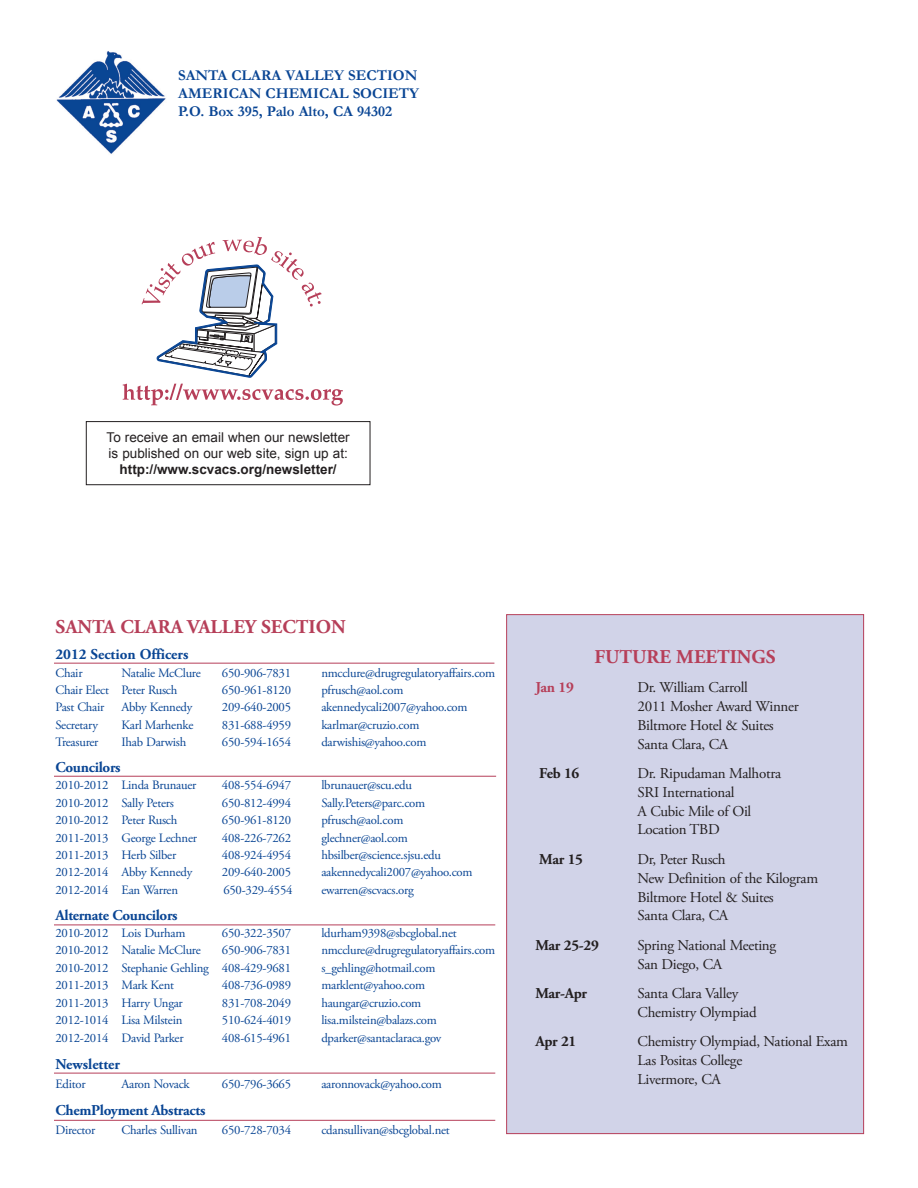
<style>
.page{position:relative;width:918px;height:1188px;background:#fff}
.page>*{position:absolute;margin:0;border:0;box-sizing:border-box;transform-origin:0 0}
.t1{font:700 19.5px "Adobe Garamond Pro";color:#b63f59}
.t2{font:15px/18.8px "Adobe Garamond Pro";letter-spacing:-.02em;color:#231f20}
.t3{font:700 15px "Garamond";color:#094594}
.t4{font:700 15px "Adobe Garamond Pro";letter-spacing:-.02em;color:#094594}
.t5{font:700 15px "Adobe Garamond Pro";letter-spacing:-.02em;color:#231f20}
.t6{font:700 15px "Adobe Garamond Pro";color:#094594}
.t7{font:700 15px "Adobe Garamond Pro";color:#b63f59}
.t8{font:13.5px "Arial";color:#231f20}
.t9{font:700 13.5px "Arial";color:#231f20}
.t10{font:12.75px "Adobe Garamond Pro";letter-spacing:-.02em;color:#094594}
</style>
<div class="page">
<hr style="left:54px;top:1120px;width:441px;height:1px;background:#b63f59">
<div style="left:507px;top:615px;width:357px;height:519px;background:#d1d3e8"></div>
<div style="left:86px;top:421px;width:284px;height:64px;border:1px solid #231f20"></div>
<img style="left:56px;top:51px;width:110px;height:103px">
<svg style="left:142px;top:237px;width:180px;height:140px"></svg>
<svg style="left:123px;top:384px;width:220px;height:22px"></svg>
<hr style="left:54px;top:663px;width:440px;height:1px;background:#b63f59">
<hr style="left:54px;top:776px;width:442px;height:1px;background:#b63f59">
<hr style="left:54px;top:925px;width:441px;height:1px;background:#b63f59">
<hr style="left:54px;top:1073px;width:441px;height:1px;background:#b63f59">
<p class="t3" style="left:178px;top:65px;width:85px">SANTA CLARA</p>
<p class="t3" style="left:285px;top:65px;width:133px">VALLEY SECTION</p>
<p class="t3" style="left:178px;top:83px;width:242px">AMERICAN CHEMICAL SOCIETY</p>
<p class="t3" style="left:178px;top:101px;width:216px">P.O. Box 395, Palo Alto, CA 94302</p>
<p class="t8" style="left:107px;top:428px;width:245px">To receive an email when our newsletter</p>
<p class="t8" style="left:108px;top:444px;width:241px">is published on our web site, sign up at:</p>
<p class="t9" style="left:120px;top:461px;width:219px">http://www.scvacs.org/newsletter/</p>
<p class="t1" style="left:55px;top:616px;width:292px">SANTA CLARA VALLEY SECTION</p>
<p class="t6" style="left:55px;top:646px;width:135px">2012 Section Officers</p>
<p class="t10" style="left:55px;top:665px;width:29px">Chair</p>
<p class="t10" style="left:122px;top:665px;width:81px">Natalie McClure</p>
<p class="t10" style="left:222px;top:665px;width:71px">650-906-7831</p>
<p class="t10" style="left:321px;top:665px;width:175px">nmcclure@drugregulatoryaffairs.com</p>
<p class="t10" style="left:55px;top:682px;width:123px">Chair Elect Peter Rusch</p>
<p class="t10" style="left:222px;top:682px;width:71px">650-961-8120</p>
<p class="t10" style="left:321px;top:682px;width:84px">pfrusch@aol.com</p>
<p class="t10" style="left:55px;top:700px;width:50px">Past Chair</p>
<p class="t10" style="left:122px;top:700px;width:72px">Abby Kennedy</p>
<p class="t10" style="left:222px;top:700px;width:71px">209-640-2005</p>
<p class="t10" style="left:321px;top:700px;width:148px">akennedycali2007@yahoo.com</p>
<p class="t10" style="left:55px;top:717px;width:44px">Secretary</p>
<p class="t10" style="left:122px;top:717px;width:73px">Karl Marhenke</p>
<p class="t10" style="left:222px;top:717px;width:71px">831-688-4959</p>
<p class="t10" style="left:321px;top:717px;width:100px">karlmar@cruzio.com</p>
<p class="t10" style="left:55px;top:734px;width:45px">Treasurer</p>
<p class="t10" style="left:122px;top:734px;width:66px">Ihab Darwish</p>
<p class="t10" style="left:222px;top:734px;width:71px">650-594-1654</p>
<p class="t10" style="left:321px;top:734px;width:107px">darwishis@yahoo.com</p>
<p class="t4" style="left:55px;top:759px;width:67px">Councilors</p>
<p class="t10" style="left:55px;top:778px;width:142px">2010-2012 Linda Brunauer</p>
<p class="t10" style="left:222px;top:778px;width:71px">408-554-6947</p>
<p class="t10" style="left:321px;top:778px;width:92px">lbrunauer@scu.edu</p>
<p class="t10" style="left:55px;top:795px;width:120px">2010-2012 Sally Peters</p>
<p class="t10" style="left:222px;top:795px;width:71px">650-812-4994</p>
<p class="t10" style="left:321px;top:795px;width:105px">Sally.Peters@parc.com</p>
<p class="t10" style="left:55px;top:813px;width:123px">2010-2012 Peter Rusch</p>
<p class="t10" style="left:222px;top:813px;width:71px">650-961-8120</p>
<p class="t10" style="left:321px;top:813px;width:84px">pfrusch@aol.com</p>
<p class="t10" style="left:55px;top:830px;width:143px">2011-2013 George Lechner</p>
<p class="t10" style="left:222px;top:830px;width:71px">408-226-7262</p>
<p class="t10" style="left:321px;top:830px;width:88px">glechner@aol.com</p>
<p class="t10" style="left:55px;top:847px;width:122px">2011-2013 Herb Silber</p>
<p class="t10" style="left:222px;top:847px;width:71px">408-924-4954</p>
<p class="t10" style="left:321px;top:847px;width:121px">hbsilber@science.sjsu.edu</p>
<p class="t10" style="left:55px;top:865px;width:138px">2012-2014 Abby Kennedy</p>
<p class="t10" style="left:222px;top:865px;width:71px">209-640-2005</p>
<p class="t10" style="left:321px;top:865px;width:153px">aakennedycali2007@yahoo.com</p>
<p class="t10" style="left:55px;top:882px;width:124px">2012-2014 Ean Warren</p>
<p class="t10" style="left:223px;top:882px;width:71px">650-329-4554</p>
<p class="t10" style="left:321px;top:882px;width:94px">ewarren@scvacs.org</p>
<p class="t4" style="left:55px;top:906px;width:124px">Alternate Councilors</p>
<p class="t10" style="left:55px;top:925px;width:131px">2010-2012 Lois Durham</p>
<p class="t10" style="left:222px;top:925px;width:71px">650-322-3507</p>
<p class="t10" style="left:321px;top:925px;width:137px">ldurham9398@sbcglobal.net</p>
<p class="t10" style="left:55px;top:943px;width:147px">2010-2012 Natalie McClure</p>
<p class="t10" style="left:222px;top:943px;width:71px">650-906-7831</p>
<p class="t10" style="left:321px;top:943px;width:175px">nmcclure@drugregulatoryaffairs.com</p>
<p class="t10" style="left:55px;top:960px;width:237px">2010-2012 Stephanie Gehling 408-429-9681</p>
<p class="t10" style="left:321px;top:960px;width:116px">s_gehling@hotmail.com</p>
<p class="t10" style="left:55px;top:978px;width:120px">2011-2013 Mark Kent</p>
<p class="t10" style="left:222px;top:978px;width:71px">408-736-0989</p>
<p class="t10" style="left:321px;top:978px;width:105px">marklent@yahoo.com</p>
<p class="t10" style="left:55px;top:995px;width:129px">2011-2013 Harry Ungar</p>
<p class="t10" style="left:222px;top:995px;width:71px">831-708-2049</p>
<p class="t10" style="left:321px;top:995px;width:101px">haungar@cruzio.com</p>
<p class="t10" style="left:55px;top:1012px;width:128px">2012-1014 Lisa Milstein</p>
<p class="t10" style="left:222px;top:1012px;width:71px">510-624-4019</p>
<p class="t10" style="left:321px;top:1012px;width:117px">lisa.milstein@balazs.com</p>
<p class="t10" style="left:55px;top:1030px;width:130px">2012-2014 David Parker</p>
<p class="t10" style="left:222px;top:1030px;width:71px">408-615-4961</p>
<p class="t10" style="left:321px;top:1030px;width:122px">dparker@santaclaraca.gov</p>
<p class="t6" style="left:55px;top:1055px;width:66px">Newsletter</p>
<p class="t10" style="left:55px;top:1076px;width:32px">Editor</p>
<p class="t10" style="left:122px;top:1076px;width:70px">Aaron Novack</p>
<p class="t10" style="left:222px;top:1076px;width:71px">650-796-3665</p>
<p class="t10" style="left:321px;top:1076px;width:122px">aaronnovack@yahoo.com</p>
<p class="t4" style="left:55px;top:1102px;width:151px">ChemPloyment Abstracts</p>
<p class="t10" style="left:55px;top:1122px;width:41px">Director</p>
<p class="t10" style="left:122px;top:1122px;width:78px">Charles Sullivan</p>
<p class="t10" style="left:222px;top:1122px;width:71px">650-728-7034</p>
<p class="t10" style="left:321px;top:1122px;width:130px">cdansullivan@sbcglobal.net</p>
<p class="t1" style="left:595px;top:645px;width:183px">FUTURE MEETINGS</p>
<p class="t7" style="left:536px;top:679px;width:40px">Jan 19</p>
<p class="t2" style="left:638px;top:679px;width:163px">Dr. William Carroll<br>2011 Mosher Award Winner<br>Biltmore Hotel &amp; Suites<br>Santa Clara, CA</p>
<p class="t5" style="left:539px;top:765px;width:42px">Feb 16</p>
<p class="t2" style="left:638px;top:765px;width:145px">Dr. Ripudaman Malhotra<br>SRI International<br>A Cubic Mile of Oil<br>Location TBD</p>
<p class="t5" style="left:539px;top:851px;width:45px">Mar 15</p>
<p class="t2" style="left:638px;top:850px;width:182px">Dr, Peter Rusch<br>New Definition of the Kilogram<br>Biltmore Hotel &amp; Suites<br>Santa Clara, CA</p>
<p class="t5" style="left:536px;top:936px;width:65px">Mar 25-29</p>
<p class="t2" style="left:638px;top:936px;width:140px">Spring National Meeting<br>San Diego, CA</p>
<p class="t5" style="left:536px;top:985px;width:53px">Mar-Apr</p>
<p class="t2" style="left:638px;top:985px;width:121px">Santa Clara Valley<br>Chemistry Olympiad</p>
<p class="t5" style="left:536px;top:1033px;width:42px">Apr 21</p>
<p class="t2" style="left:638px;top:1033px;width:212px">Chemistry Olympiad, National Exam<br>Las Positas College<br>Livermore, CA</p>
</div>
